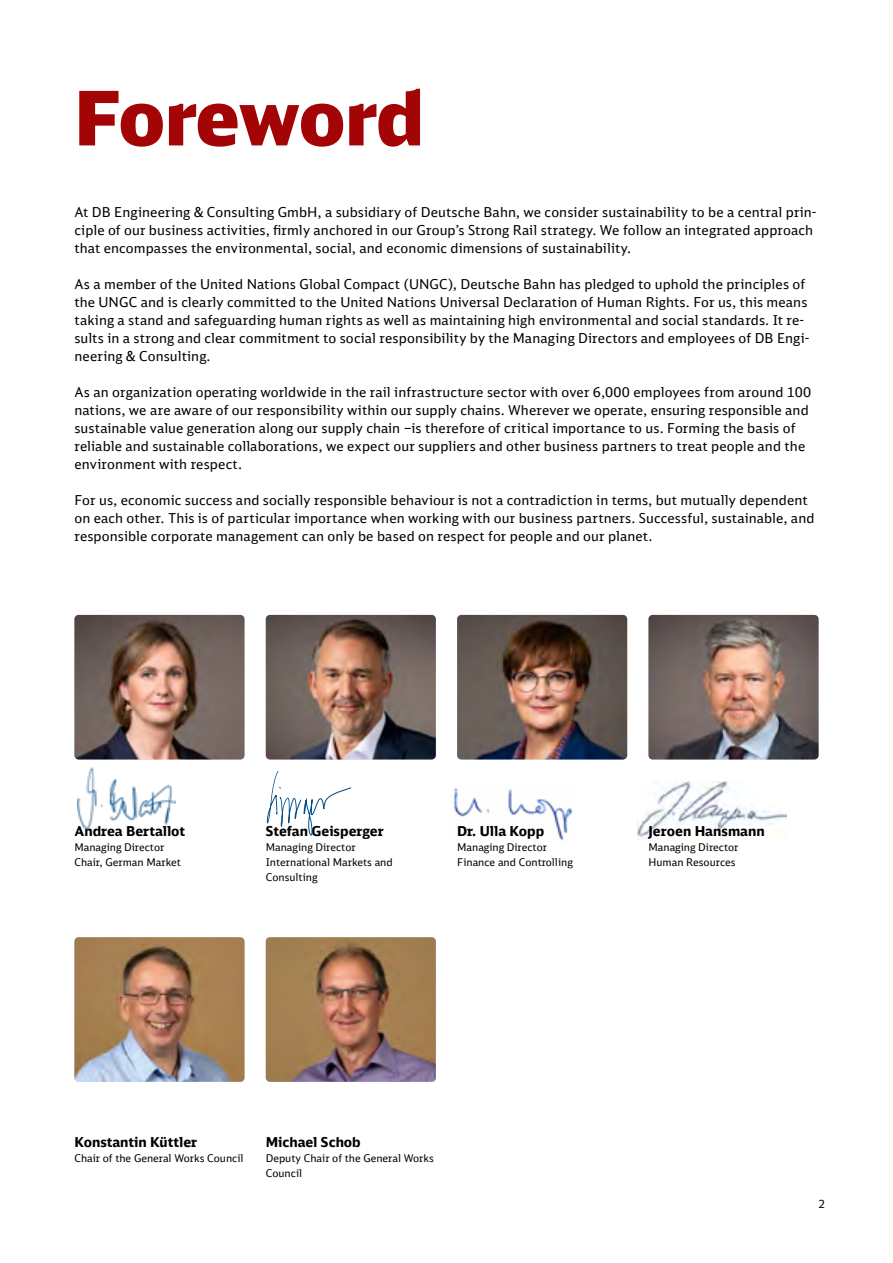
<style>
.page{position:relative;width:893px;height:1263px;background:#fff}
.page>*{position:absolute;margin:0;border:0;box-sizing:border-box;transform-origin:0 0}
.t1{font:900 75px "DB Neo Head";letter-spacing:-.015em;color:#a30406}
.t2{font:13.5px/18px "DB Sans";letter-spacing:.01em;color:#000}
.t3{font:700 13.5px "DB Sans";color:#000}
.t4{font:11.25px "DB Sans";color:#000}
.t5{font:10.5px/15px "DB Sans";color:#000}
</style>
<div class="page">
<img style="left:78px;top:767px;width:97px;height:62px">
<img style="left:638px;top:781px;width:149px;height:59px">
<img style="left:454px;top:788px;width:118px;height:53px">
<img style="left:74px;top:615px;width:170px;height:144px">
<img style="left:648px;top:615px;width:171px;height:144px">
<img style="left:74px;top:937px;width:170px;height:145px">
<img style="left:266px;top:937px;width:170px;height:145px">
<img style="left:266px;top:615px;width:170px;height:144px">
<img style="left:457px;top:615px;width:170px;height:144px">
<svg style="left:267px;top:771px;width:84px;height:64px"></svg>
<h1 class="t1" style="left:74px;top:70px;width:351px">Foreword</h1>
<p class="t2" style="left:74px;top:203px;width:743px">At DB Engineering &amp; Consulting GmbH, a subsidiary of Deutsche Bahn, we consider sustainability to be a central prin&shy;ciple of our business activities, firmly anchored in our Group’s Strong Rail strategy. We follow an integrated approach that encompasses the environmental, social, and economic dimensions of sustainability.</p>
<p class="t2" style="left:74px;top:275px;width:736px">As a member of the United Nations Global Compact (UNGC), Deutsche Bahn has pledged to uphold the principles of the UNGC and is clearly committed to the United Nations Universal Declaration of Human Rights. For us, this means taking a stand and safeguarding human rights as well as maintaining high environmental and social standards. It re&shy;sults in a strong and clear commitment to social responsibility by the Managing Directors and employees of DB Engi&shy;neering &amp; Consulting.</p>
<p class="t2" style="left:74px;top:383px;width:738px">As an organization operating worldwide in the rail infrastructure sector with over 6,000 employees from around 100 nations, we are aware of our responsibility within our supply chains. Wherever we operate, ensuring responsible and sustainable value generation along our supply chain –is therefore of critical importance to us. Forming the basis of reliable and sustainable collaborations, we expect our suppliers and other business partners to treat people and the environment with respect.</p>
<p class="t2" style="left:74px;top:491px;width:742px">For us, economic success and socially responsible behaviour is not a contradiction in terms, but mutually dependent on each other. This is of particular importance when working with our business partners. Successful, sustainable, and responsible corporate management can only be based on respect for people and our planet.</p>
<p class="t3" style="left:74px;top:822px;width:112px">Andrea Bertallot</p>
<p class="t5" style="left:74px;top:839px;width:108px">Managing Director<br>Chair, German Market</p>
<p class="t3" style="left:266px;top:822px;width:119px">Stefan Geisperger</p>
<p class="t5" style="left:266px;top:839px;width:129px">Managing Director<br>International Markets and<br>Consulting</p>
<p class="t3" style="left:457px;top:822px;width:89px">Dr. Ulla Kopp</p>
<p class="t5" style="left:457px;top:839px;width:117px">Managing Director<br>Finance and Controlling</p>
<p class="t3" style="left:648px;top:822px;width:118px">Jeroen Hansmann</p>
<p class="t5" style="left:648px;top:839px;width:91px">Managing Director<br>Human Resources</p>
<p class="t3" style="left:74px;top:1133px;width:124px">Konstantin Küttler</p>
<p class="t5" style="left:74px;top:1150px;width:171px">Chair of the General Works Council</p>
<p class="t3" style="left:266px;top:1133px;width:97px">Michael Schob</p>
<p class="t5" style="left:266px;top:1150px;width:170px">Deputy Chair of the General Works<br>Council</p>
<p class="t4" style="left:819px;top:1197px;width:8px">2</p>
</div>
